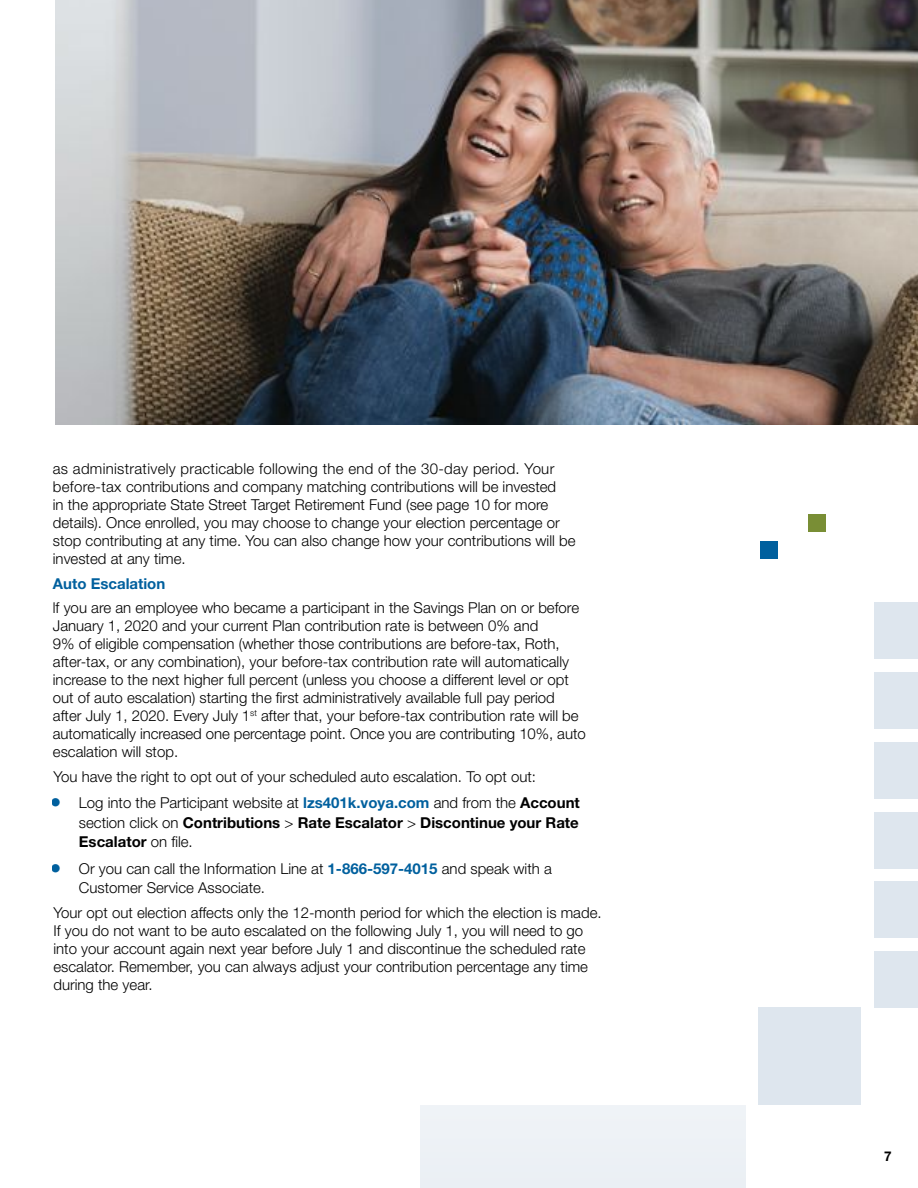
<style>
.page{position:relative;width:918px;height:1188px;background:#fff}
.page>*{position:absolute;margin:0;border:0;box-sizing:border-box;transform-origin:0 0}
.t1{font:300 15px/18px "Helvetica Neue LT Pro";color:#000}
.t2{font:700 15px/19.5px "Helvetica Neue LT Pro";color:#000}
.t3{font:700 15px "Helvetica Neue LT Pro";color:#00609e}
.t4{font:700 13.5px "Helvetica Neue LT Pro";color:#000}
.s1{font-weight:700;color:#00609e}
.s2{font-weight:700}
.s3{font-weight:300}
</style>
<div class="page">
<img style="left:55px;top:0;width:863px;height:424px">
<div style="left:809px;top:514px;width:17px;height:18px;background:#798e35"></div>
<div style="left:761px;top:541px;width:17px;height:18px;background:#00609e"></div>
<div style="left:874px;top:882px;width:44px;height:56px;background:#dee6ee"></div>
<div style="left:874px;top:742px;width:44px;height:56px;background:#dee6ee"></div>
<div style="left:874px;top:603px;width:44px;height:56px;background:#dee6ee"></div>
<div style="left:420px;top:1105px;width:325px;height:83px;background:#edf1f5"></div>
<div style="left:874px;top:951px;width:44px;height:57px;background:#dee6ee"></div>
<div style="left:874px;top:812px;width:44px;height:56px;background:#dee6ee"></div>
<div style="left:874px;top:672px;width:44px;height:57px;background:#dee6ee"></div>
<div style="left:758px;top:1008px;width:103px;height:97px;background:#dee6ee"></div>
<p class="t1" style="left:53px;top:459px;width:524px">as administratively practicable following the end of the 30-day period. Your before-tax contributions and company matching contributions will be invested<br>in the appropriate State Street Target Retirement Fund (see page 10 for more details). Once enrolled, you may choose to change your election percentage or stop contributing at any time. You can also change how your contributions will be invested at any time.</p>
<p class="t3" style="left:53px;top:574px;width:114px">Auto Escalation</p>
<p class="t1" style="left:53px;top:599px;width:534px">lf you are an employee who became a participant in the Savings Plan on or before January 1, 2020 and your current Plan contribution rate is between 0% and<br>9% of eligible compensation (whether those contributions are before-tax, Roth, after-tax, or any combination), your before-tax contribution rate will automatically increase to the next higher full percent (unless you choose a different level or opt out of auto escalation) starting the first administratively available full pay period after July 1, 2020. Every July 1<sup>st</sup> after that, your before-tax contribution rate will be automatically increased one percentage point. Once you are contributing 10%, auto escalation will stop.</p>
<p class="t1" style="left:79px;top:763px;width:502px;line-height:26.2px;text-indent:-25px">You have the right to opt out of your scheduled auto escalation. To opt out:<br>Log into the Participant website at <span class="s1">lzs401k.voya.com</span> and from the <span class="s2">Account</span></p>
<p class="t2" style="left:79px;top:812px;width:501px"><span class="s3">section click on</span> Contributions <span class="s3">&gt;</span> Rate Escalator <span class="s3">&gt;</span> Discontinue your Rate<br>Escalator <span class="s3">on file.</span></p>
<p class="t1" style="left:79px;top:858px;width:474px;line-height:19.5px">Or you can call the Information Line at <span class="s1">1-866-597-4015</span> and speak with a<br>Customer Service Associate.</p>
<p class="t1" style="left:53px;top:903px;width:550px">Your opt out election affects only the 12-month period for which the election is made.<br>If you do not want to be auto escalated on the following July 1, you will need to go into your account again next year before July 1 and discontinue the scheduled rate escalator. Remember, you can always adjust your contribution percentage any time during the year.</p>
<p class="t4" style="left:884px;top:1147px;width:9px">7</p>
</div>
